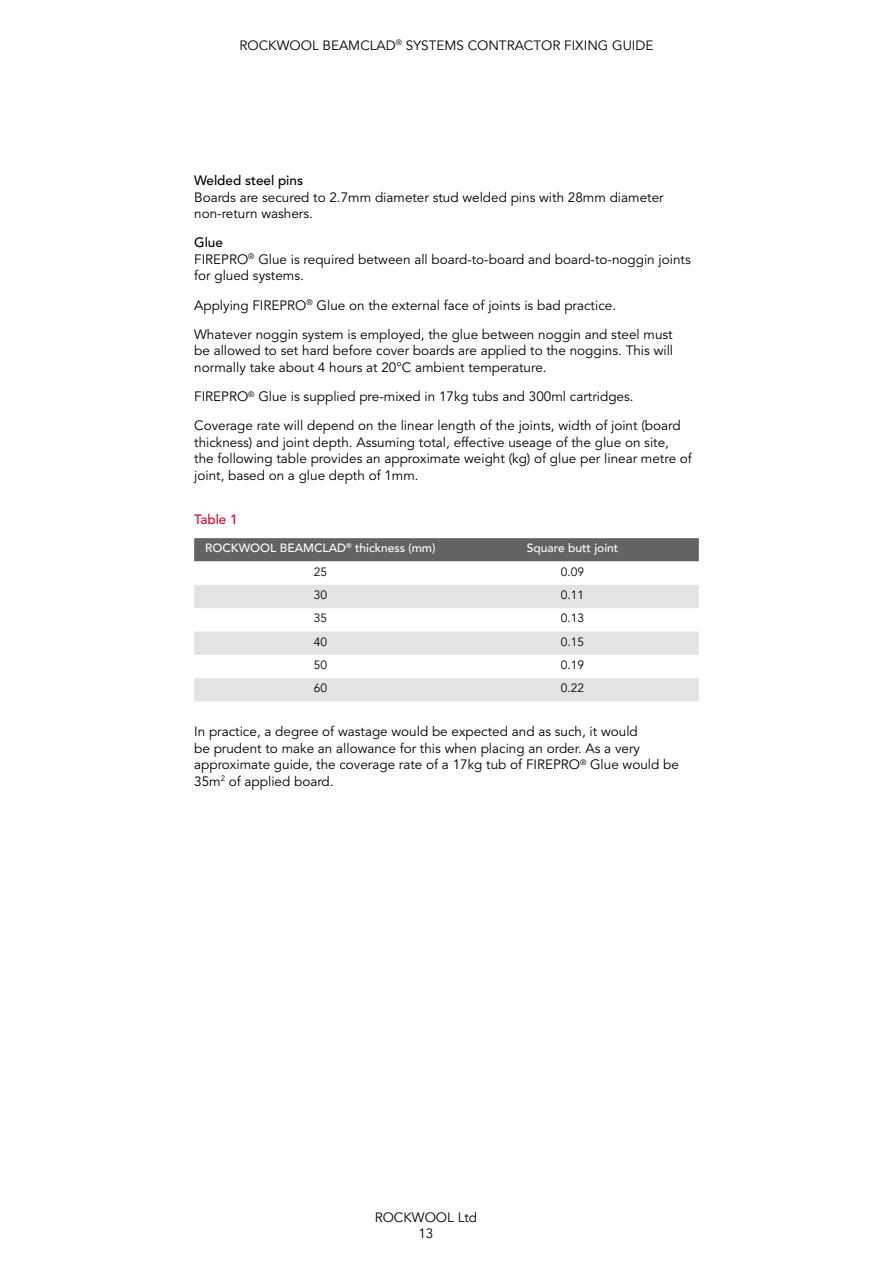
<style>
.page{position:relative;width:893px;height:1263px;background:#fff}
.page>*{position:absolute;margin:0;border:0;box-sizing:border-box;transform-origin:0 0}
.t1{font:13.5px/16.5px "Avenir LT Std";color:#000}
.t2{font:13.5px/16.2px "Avenir";color:#000;text-align:center}
.t3{font:500 13.5px "Avenir LT Std";color:#000}
.t4{font:500 13.5px "Avenir LT Std";color:#db0626}
.t5{font:500 12px "Avenir";color:#fff}
.t6{font:12px "Avenir";color:#000}
.s1{font-weight:500}
</style>
<div class="page">
<div style="left:194px;top:538px;width:505px;height:23px;background:#646363"></div>
<svg style="left:194px;top:561px;width:505px;height:1px"></svg>
<svg style="left:194px;top:585px;width:505px;height:116px;fill:#e3e3e3"></svg>
<p class="t2" style="left:239px;top:37px;width:415px">ROCKWOOL BEAMCLAD<sup>®</sup> SYSTEMS CONTRACTOR FIXING GUIDE</p>
<p class="t3" style="left:194px;top:173px;width:110px">Welded steel pins</p>
<p class="t1" style="left:194px;top:189px;width:471px">Boards are secured to 2.7mm diameter stud welded pins with 28mm diameter non-return washers.</p>
<p class="t1" style="left:194px;top:235px;width:498px"><span class="s1">Glue<br></span>FIREPRO<sup>®</sup> Glue is required between all board-to-board and board-to-noggin joints for glued systems.</p>
<p class="t1" style="left:194px;top:291px;width:480px;line-height:29.2px">Applying FIREPRO<sup>®</sup> Glue on the external face of joints is bad practice.<br>Whatever noggin system is employed, the glue between noggin and steel must</p>
<p class="t1" style="left:194px;top:343px;width:480px">be allowed to set hard before cover boards are applied to the noggins. This will normally take about 4 hours at 20°C ambient temperature.</p>
<p class="t1" style="left:194px;top:382px;width:488px;line-height:29.2px">FIREPRO<sup>®</sup> Glue is supplied pre-mixed in 17kg tubs and 300ml cartridges.<br>Coverage rate will depend on the linear length of the joints, width of joint (board</p>
<p class="t1" style="left:194px;top:434px;width:499px">thickness) and joint depth. Assuming total, effective useage of the glue on site,<br>the following table provides an approximate weight (kg) of glue per linear metre of joint, based on a glue depth of 1mm.</p>
<p class="t4" style="left:194px;top:511px;width:45px">Table 1</p>
<p class="t5" style="left:205px;top:538px;width:232px">ROCKWOOL BEAMCLAD<sup>®</sup> thickness (mm)</p>
<p class="t5" style="left:527px;top:538px;width:93px">Square butt joint</p>
<p class="t6" style="left:314px;top:564px;width:15px">25</p>
<p class="t6" style="left:561px;top:564px;width:25px">0.09</p>
<p class="t6" style="left:314px;top:588px;width:15px">30</p>
<p class="t6" style="left:561px;top:588px;width:25px">0.11</p>
<p class="t6" style="left:314px;top:611px;width:15px">35</p>
<p class="t6" style="left:561px;top:611px;width:25px">0.13</p>
<p class="t6" style="left:314px;top:634px;width:15px">40</p>
<p class="t6" style="left:561px;top:634px;width:25px">0.15</p>
<p class="t6" style="left:314px;top:658px;width:15px">50</p>
<p class="t6" style="left:561px;top:658px;width:25px">0.19</p>
<p class="t6" style="left:314px;top:681px;width:15px">60</p>
<p class="t6" style="left:561px;top:681px;width:25px">0.22</p>
<p class="t1" style="left:194px;top:724px;width:486px">In practice, a degree of wastage would be expected and as such, it would<br>be prudent to make an allowance for this when placing an order. As a very approximate guide, the coverage rate of a 17kg tub of FIREPRO<sup>®</sup> Glue would be 35m<sup>2</sup> of applied board.</p>
<p class="t2" style="left:375px;top:1209px;width:104px">ROCKWOOL Ltd<br>13</p>
</div>
